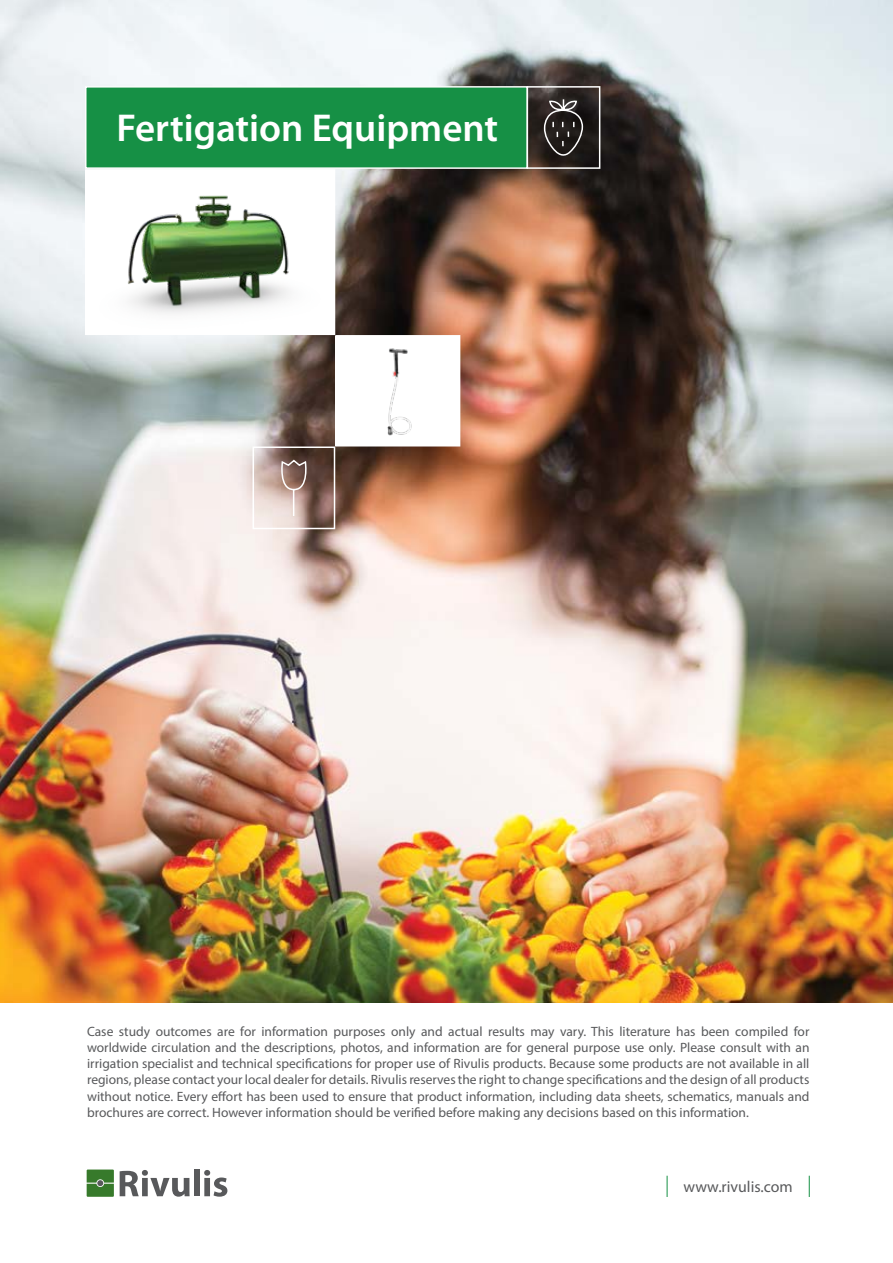
<style>
.page{position:relative;width:893px;height:1263px;background:#fff}
.page>*{position:absolute;margin:0;border:0;box-sizing:border-box;transform-origin:0 0}
.t1{font:600 39px "Myriad Pro";color:#fff}
.t2{font:15.9px "Myriad Pro";color:#58595b}
.t3{font:13.5px/16.2px "Myriad Pro";color:#58595b;text-align:justify}
</style>
<div class="page">
<svg style="left:120px;top:1170px;width:70px;height:27px"></svg>
<div style="left:194px;top:1170px;width:6px;height:26px;background:#58595b"></div>
<svg style="left:204px;top:1170px;width:23px;height:27px"></svg>
<svg style="left:87px;top:1169px;width:27px;height:28px"></svg>
<svg style="left:667px;top:1176px;width:1px;height:21px"></svg>
<svg style="left:809px;top:1176px;width:1px;height:21px"></svg>
<img style="left:0;top:0;width:893px;height:1002px">
<div style="left:85px;top:86px;width:443px;height:83px;background:#169045;border:1px solid #fff"></div>
<div style="left:527px;top:86px;width:73px;height:83px;border:2px solid #fff"></div>
<svg style="left:544px;top:98px;width:40px;height:60px;background:#413d3a"></svg>
<div style="left:252px;top:446px;width:83px;height:83px;border:2px solid #fff"></div>
<svg style="left:277px;top:458px;width:32px;height:59px;background:#b0978f"></svg>
<img style="left:84px;top:168px;width:377px;height:279px">
<h1 class="t1" style="left:116px;top:103px;width:383px">Fertigation Equipment</h1>
<p class="t3" style="left:87px;top:1023px;width:724px">Case study outcomes are for information purposes only and actual results may vary. This literature has been compiled for worldwide circulation and the descriptions, photos, and information are for general purpose use only. Please consult with an irrigation specialist and technical specifications for proper use of Rivulis products. Because some products are not available in all regions, please contact your local dealer for details. Rivulis reserves the right to change specifications and the design of all products without notice. Every effort has been used to ensure that product information, including data sheets, schematics, manuals and brochures are correct. However information should be verified before making any decisions based on this information.</p>
<p class="t2" style="left:684px;top:1177px;width:111px">www.rivulis.com</p>
</div>
